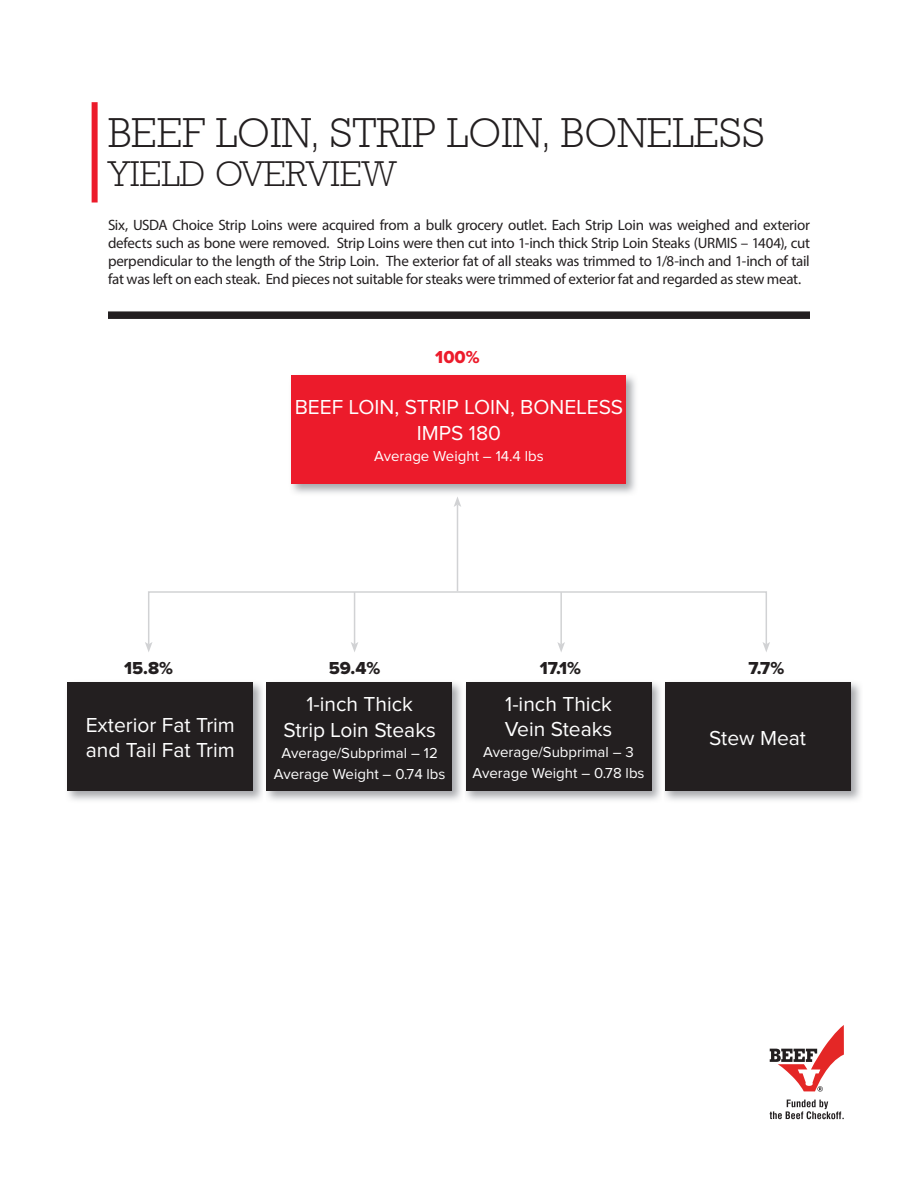
<style>
.page{position:relative;width:918px;height:1188px;background:#fff}
.page>*{position:absolute;margin:0;border:0;box-sizing:border-box;transform-origin:0 0}
.t1{font:300 42px "Rockwell";color:#231f20}
.t2{font:300 36px "Rockwell";color:#231f20}
.t3{font:21px/25.5px "Proxima Nova";color:#fff;text-align:center}
.t4{font:18px "Proxima Nova Extrabld";color:#231f20}
.t5{font:18px "Proxima Nova Extrabld";color:#ec1b2b}
.t6{font:15px/18px "Myriad Pro";letter-spacing:-.02em;color:#231f20;text-align:justify}
.t7{font:15px/21px "Proxima Nova";color:#fff;text-align:center}
</style>
<div class="page">
<svg style="left:770px;top:1025px;width:74px;height:67px"></svg>
<svg style="left:770px;top:1100px;width:74px;height:19px"></svg>
<div style="left:108px;top:311px;width:702px;height:8px;background:#231f20"></div>
<img style="left:291px;top:375px;width:345px;height:119px">
<div style="left:292px;top:375px;width:334px;height:109px;background:#ec1b2b"></div>
<img style="left:67px;top:682px;width:594px;height:119px">
<div style="left:68px;top:682px;width:185px;height:109px;background:#231f20"></div>
<img style="left:264px;top:682px;width:1px;height:119px">
<div style="left:267px;top:682px;width:185px;height:109px;background:#231f20"></div>
<img style="left:463px;top:682px;width:1px;height:119px">
<div style="left:466px;top:682px;width:185px;height:109px;background:#231f20"></div>
<img style="left:664px;top:682px;width:197px;height:119px">
<div style="left:665px;top:682px;width:185px;height:109px;background:#231f20"></div>
<div style="left:148px;top:591px;width:619px;height:54px;border:2px solid #d1d2d4"></div>
<svg style="left:145px;top:642px;width:8px;height:10px"></svg>
<svg style="left:762px;top:642px;width:8px;height:10px"></svg>
<hr style="left:457px;top:505px;width:1px;height:86px;background:#d1d2d4">
<svg style="left:454px;top:497px;width:7px;height:10px"></svg>
<hr style="left:354px;top:592px;width:1px;height:52px;background:#d1d2d4">
<svg style="left:351px;top:642px;width:7px;height:10px"></svg>
<hr style="left:560px;top:592px;width:2px;height:52px;background:#d1d2d4">
<svg style="left:557px;top:642px;width:8px;height:10px"></svg>
<div style="left:92px;top:102px;width:6px;height:100px;background:#ec1b2b"></div>
<h1 class="t1" style="left:108px;top:109px;width:658px">BEEF LOIN, STRIP LOIN, BONELESS</h1>
<h2 class="t2" style="left:108px;top:153px;width:290px">YIELD OVERVIEW</h2>
<p class="t6" style="left:108px;top:215px;width:704px">Six, USDA Choice Strip Loins were acquired from a bulk grocery outlet. Each Strip Loin was weighed and exterior defects such as bone were removed. Strip Loins were then cut into 1-inch thick Strip Loin Steaks (URMIS – 1404), cut perpendicular to the length of the Strip Loin. The exterior fat of all steaks was trimmed to 1/8-inch and 1-inch of tail fat was left on each steak. End pieces not suitable for steaks were trimmed of exterior fat and regarded as stew meat.</p>
<p class="t5" style="left:435px;top:349px;width:46px">100%</p>
<h3 class="t3" style="left:295px;top:396px;width:330px">BEEF LOIN, STRIP LOIN, BONELESS<br>IMPS 180</h3>
<p class="t7" style="left:374px;top:446px;width:171px">Average Weight – 14.4 lbs</p>
<p class="t4" style="left:124px;top:660px;width:51px">15.8%</p>
<p class="t4" style="left:329px;top:660px;width:53px">59.4%</p>
<p class="t4" style="left:540px;top:660px;width:43px">17.1%</p>
<p class="t4" style="left:748px;top:660px;width:37px">7.7%</p>
<h3 class="t3" style="left:86px;top:713px;width:151px;text-align:left">Exterior Fat Trim and Tail Fat Trim</h3>
<h3 class="t3" style="left:283px;top:692px;width:154px">1-inch Thick<br>Strip Loin Steaks</h3>
<p class="t7" style="left:274px;top:743px;width:173px">Average/Subprimal – 12<br>Average Weight – 0.74 lbs</p>
<h3 class="t3" style="left:505px;top:692px;width:109px;text-align:left">1-inch Thick<br>Vein Steaks</h3>
<p class="t7" style="left:473px;top:743px;width:174px">Average/Subprimal – 3<br>Average Weight – 0.78 lbs</p>
<h3 class="t3" style="left:709px;top:726px;width:98px">Stew Meat</h3>
</div>
